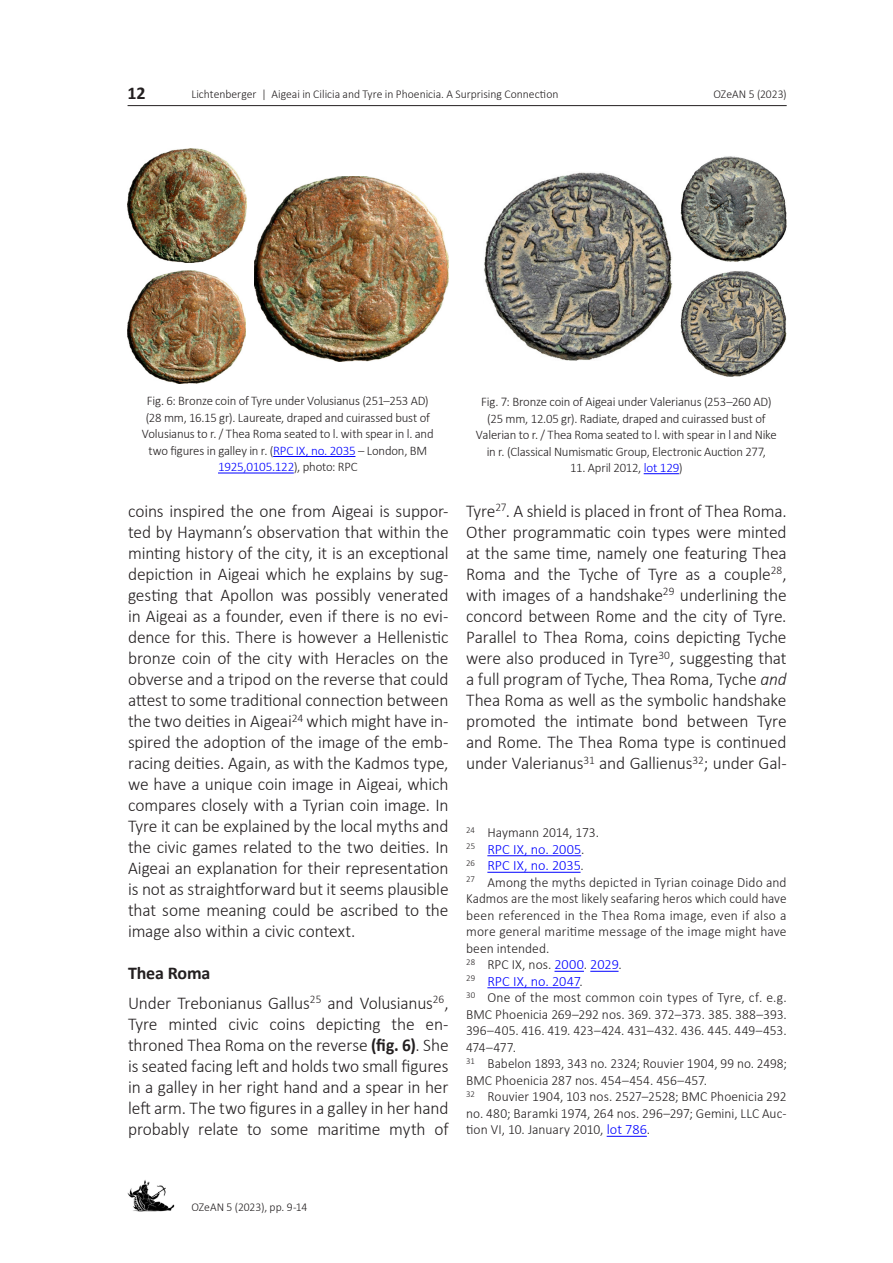
<style>
.page{position:relative;width:893px;height:1263px;background:#fff}
.page>*{position:absolute;margin:0;border:0;box-sizing:border-box;transform-origin:0 0}
.Fließtext_OZeAN{font:300 18px/21px "Calibri";letter-spacing:-.01em;color:#231f20;text-align:justify}
.Überschrift_1_OZeAN{font:700 18px "Calibri";letter-spacing:-.015em;color:#231f20}
.Fußnoten_OZeAN{font:300 14.25px "Calibri";letter-spacing:.005em;color:#00f}
.Fußnoten_OZeAN-2{font:300 13.95px/16.5px "Calibri";letter-spacing:.005em;color:#231f20;text-align:justify}
.Fußnoten_OZeAN-3{font:300 13.95px/16.5px "Calibri";letter-spacing:.005em;color:#231f20;scale:.95 1}
.Bildunterschrift_OZe{font:300 13.2px/16.5px "Calibri";letter-spacing:-.015em;color:#231f20;text-align:center}
.t1{font:300 12px "Calibri";color:#231f20}
.s1{color:#00f}
.s2{font-weight:700}
.s3{font-style:italic}
.s4{font-size:13.95px;color:#231f20}
.s5{font-size:14.25px;color:#00f}
</style>
<div class="page">
<hr style="left:128px;top:105px;width:659px;height:1px;background:#231f20">
<img style="left:128px;top:1180px;width:47px;height:32px">
<hr style="left:487px;top:855px;width:94px;height:1px;background:#00f">
<hr style="left:487px;top:872px;width:94px;height:1px;background:#00f">
<hr style="left:554px;top:971px;width:30px;height:1px;background:#00f">
<svg style="left:590px;top:971px;width:29px;height:1px"></svg>
<hr style="left:487px;top:987px;width:93px;height:1px;background:#00f">
<hr style="left:607px;top:1136px;width:40px;height:1px;background:#00f">
<img style="left:128px;top:149px;width:118px;height:114px">
<img style="left:128px;top:270px;width:118px;height:113px">
<hr style="left:273px;top:456px;width:82px;height:1px;background:#00f">
<hr style="left:218px;top:473px;width:76px;height:1px;background:#00f">
<img style="left:680px;top:156px;width:107px;height:105px">
<hr style="left:644px;top:473px;width:35px;height:1px;background:#00f">
<img style="left:680px;top:271px;width:107px;height:106px">
<img style="left:255px;top:176px;width:193px;height:185px">
<img style="left:484px;top:172px;width:188px;height:189px">
<p class="Überschrift_1_OZeAN" style="left:128px;top:80px;width:20px">12</p>
<p class="t1" style="left:191px;top:87px;width:369px">Lichtenberger | Aigeai in Cilicia and Tyre in Phoenicia. A Surprising Connection</p>
<p class="t1" style="left:713px;top:86px;width:75px">OZeAN 5 (2023)</p>
<p class="Bildunterschrift_OZe" style="left:142px;top:393px;width:293px">Fig. 6: Bronze coin of Tyre under Volusianus (251–253 AD) (28 mm, 16.15 gr). Laureate, draped and cuirassed bust of Volusianus to r. / Thea Roma seated to l. with spear in l. and two figures in galley in r. (<span class="s1">RPC IX, no. 2035</span> – London, BM <span class="s1">1925,0105.122</span>), photo: RPC</p>
<p class="Bildunterschrift_OZe" style="left:476px;top:393px;width:302px">Fig. 7: Bronze coin of Aigeai under Valerianus (253–260 AD) (25 mm, 12.05 gr). Radiate, draped and cuirassed bust of Valerian to r. / Thea Roma seated to l. with spear in l and Nike in r. (Classical Numismatic Group, Electronic Auction 277,</p>
<p class="Bildunterschrift_OZe" style="left:570px;top:459px;width:114px">11. April 2012, <span class="s1">lot 129</span>)</p>
<p class="Fließtext_OZeAN" style="left:128px;top:501px;width:322px">coins inspired the one from Aigeai is suppor&shy;ted by Haymann’s observation that within the minting history of the city, it is an exceptional depiction in Aigeai which he explains by sug&shy;gesting that Apollon was possibly venerated in Aigeai as a founder, even if there is no evi&shy;dence for this. There is however a Hellenistic bronze coin of the city with Heracles on the obverse and a tripod on the reverse that could attest to some traditional connection between the two deities in Aigeai<sup>24</sup> which might have in&shy;spired the adoption of the image of the emb&shy;racing deities. Again, as with the Kadmos type, we have a unique coin image in Aigeai, which compares closely with a Tyrian coin image. In Tyre it can be explained by the local myths and the civic games related to the two deities. In Aigeai an explanation for their representation is not as straightforward but it seems plausible that some meaning could be ascribed to the image also within a civic context.</p>
<p class="Überschrift_1_OZeAN" style="left:128px;top:960px;width:84px">Thea Roma</p>
<p class="Fließtext_OZeAN" style="left:128px;top:992px;width:322px">Under Trebonianus Gallus<sup>25</sup> and Volusianus<sup>26</sup>, Tyre minted civic coins depicting the en&shy;throned Thea Roma on the reverse <span class="s2">(fig. 6)</span>. She is seated facing left and holds two small figures in a galley in her right hand and a spear in her left arm. The two figures in a galley in her hand probably relate to some maritime myth of</p>
<p class="Fließtext_OZeAN" style="left:466px;top:501px;width:322px">Tyre<sup>27</sup>. A shield is placed in front of Thea Roma.<br>Other programmatic coin types were minted at the same time, namely one featuring Thea Roma and the Tyche of Tyre as a couple<sup>28</sup>, with images of a handshake<sup>29</sup> underlining the concord between Rome and the city of Tyre.<br>Parallel to Thea Roma, coins depicting Tyche were also produced in Tyre<sup>30</sup>, suggesting that a full program of Tyche, Thea Roma, Tyche <span class="s3">and </span>Thea Roma as well as the symbolic handshake promoted the intimate bond between Tyre and Rome. The Thea Roma type is continued under Valerianus<sup>31</sup> and Gallienus<sup>32</sup>; under Gal-</p>
<p class="Fußnoten_OZeAN-2" style="left:466px;top:824px;width:134px"><sup>24</sup> Haymann 2014, 173.</p>
<p class="Fußnoten_OZeAN" style="left:466px;top:840px;width:120px"><sup>25</sup> RPC IX, no. 2005<span class="s4">.</span></p>
<p class="Fußnoten_OZeAN" style="left:466px;top:857px;width:119px"><sup>26</sup> RPC IX, no. 2035<span class="s4">.</span></p>
<p class="Fußnoten_OZeAN-2" style="left:466px;top:874px;width:322px"><sup>27</sup> Among the myths depicted in Tyrian coinage Dido and Kadmos are the most likely seafaring heros which could have been referenced in the Thea Roma image, even if also a more general maritime message of the image might have been intended.</p>
<p class="Fußnoten_OZeAN-2" style="left:466px;top:956px;width:157px"><sup>28</sup> RPC IX, nos. <span class="s5">2000</span>. <span class="s5">2029</span>.</p>
<p class="Fußnoten_OZeAN" style="left:466px;top:972px;width:118px"><sup>29</sup> RPC IX, no. 2047<span class="s4">.</span></p>
<p class="Fußnoten_OZeAN-2" style="left:466px;top:989px;width:322px"><sup>30</sup> One of the most common coin types of Tyre, cf. e.g.<br>BMC Phoenicia 269–292 nos. 369. 372–373. 385. 388–393.<br>396–405. 416. 419. 423–424. 431–432. 436. 445. 449–453.<br>474–477.</p>
<p class="Fußnoten_OZeAN-3" style="left:466px;top:1055px;width:339px"><sup>31</sup> Babelon 1893, 343 no. 2324; Rouvier 1904, 99 no. 2498;<br>BMC Phoenicia 287 nos. 454–454. 456–457.</p>
<p class="Fußnoten_OZeAN-2" style="left:466px;top:1088px;width:322px"><sup>32</sup> Rouvier 1904, 103 nos. 2527–2528; BMC Phoenicia 292 no. 480; Baramki 1974, 264 nos. 296–297; Gemini, LLC Auc&shy;tion VI, 10. January 2010, <span class="s5">lot 786</span>.</p>
<p class="t1" style="left:191px;top:1200px;width:118px">OZeAN 5 (2023), pp. 9-14</p>
</div>
